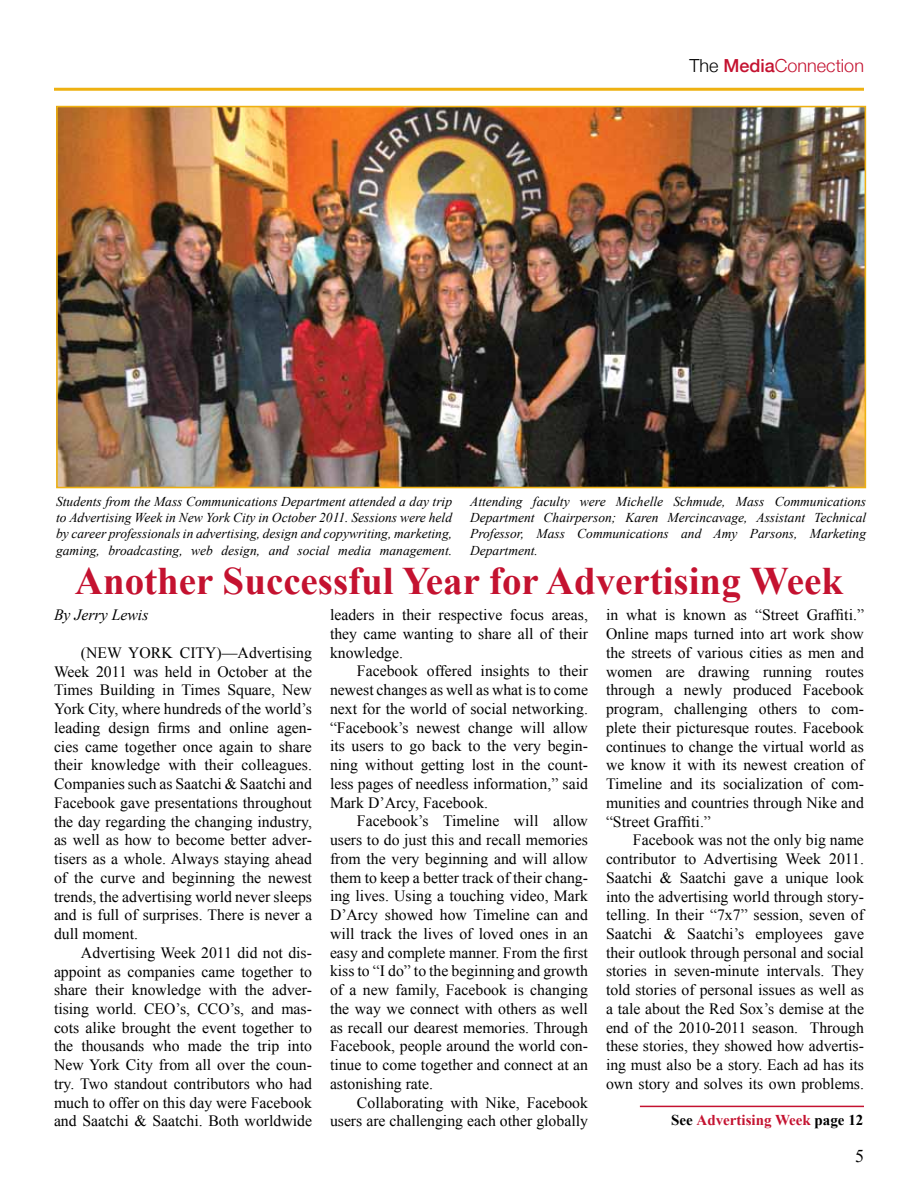
<style>
.page{position:relative;width:918px;height:1188px;background:#fff}
.page>*{position:absolute;margin:0;border:0;box-sizing:border-box;transform-origin:0 0}
.t1{font:700 39px "Times New Roman";color:#c41230}
.t2{font:300 18px "Helvetica Neue";color:#c41230}
.t3{font:18px "Times New Roman";color:#000}
.t4{font:15.75px/18.8px "Times New Roman";color:#000;text-align:justify}
.t5{font:italic 15.75px "Times New Roman";color:#000}
.t6{font:700 15px "Times New Roman";color:#c41230}
.t7{font:italic 13.5px/16.2px "Times New Roman";color:#000;text-align:justify}
.s1{color:#000}
.s2{font-weight:500}
</style>
<div class="page">
<hr style="left:54px;top:88px;width:810px;height:3px;background:#eeb111">
<img style="left:59px;top:109px;width:804px;height:376px">
<div style="left:56px;top:106px;width:810px;height:382px;border:2px solid #eeb111"></div>
<hr style="left:640px;top:1106px;width:224px;height:1px;background:#c41230">
<p class="t2" style="left:690px;top:55px;width:176px"><span class="s1">The</span> <span class="s2">Media</span>Connection</p>
<p class="t7" style="left:56px;top:493px;width:398px">Students from the Mass Communications Department attended a day trip to Advertising Week in New York City in October 2011. Sessions were held by career professionals in advertising, design and copywriting, marketing, gaming, broadcasting, web design, and social media management.</p>
<p class="t7" style="left:470px;top:493px;width:398px">Attending faculty were Michelle Schmude, Mass Communications Department Chairperson; Karen Mercincavage, Assistant Technical Professor, Mass Communications and Amy Parsons, Marketing Department.</p>
<h1 class="t1" style="left:75px;top:554px;width:770px">Another Successful Year for Advertising Week</h1>
<p class="t4" style="left:606px;top:605px;width:260px">in what is known as “Street Graffiti.” Online maps turned into art work show the streets of various cities as men and women are drawing running routes through a newly produced Facebook program, challenging others to com&shy;plete their picturesque routes. Facebook continues to change the virtual world as we know it with its newest creation of Timeline and its socialization of com&shy;munities and countries through Nike and “Street Graffiti.”</p>
<p class="t4" style="left:606px;top:830px;width:260px;text-indent:27px">Facebook was not the only big name contributor to Advertising Week 2011.<br>Saatchi &amp; Saatchi gave a unique look into the advertising world through story&shy;telling. In their “7x7” session, seven of Saatchi &amp; Saatchi’s employees gave their outlook through personal and social stories in seven-minute intervals. They told stories of personal issues as well as a tale about the Red Sox’s demise at the end of the 2010-2011 season. Through these stories, they showed how advertis&shy;ing must also be a story. Each ad has its own story and solves its own problems.</p>
<p class="t4" style="left:330px;top:605px;width:259px">leaders in their respective focus areas, they came wanting to share all of their knowledge.</p>
<p class="t4" style="left:330px;top:662px;width:260px;text-indent:27px">Facebook offered insights to their newest changes as well as what is to come next for the world of social networking. “Facebook’s newest change will allow its users to go back to the very begin&shy;ning without getting lost in the count&shy;less pages of needless information,” said Mark D’Arcy, Facebook.</p>
<p class="t4" style="left:330px;top:811px;width:260px;text-indent:27px">Facebook’s Timeline will allow users to do just this and recall memories from the very beginning and will allow them to keep a better track of their chang&shy;ing lives. Using a touching video, Mark D’Arcy showed how Timeline can and will track the lives of loved ones in an easy and complete manner. From the first kiss to “I do” to the beginning and growth of a new family, Facebook is changing the way we connect with others as well as recall our dearest memories. Through Facebook, people around the world con&shy;tinue to come together and connect at an astonishing rate.</p>
<p class="t4" style="left:330px;top:1093px;width:260px;text-align:right">Collaborating with Nike, Facebook users are challenging each other globally</p>
<p class="t5" style="left:54px;top:604px;width:96px">By Jerry Lewis</p>
<p class="t4" style="left:54px;top:643px;width:260px;text-indent:27px">(NEW YORK CITY)—Advertising Week 2011 was held in October at the Times Building in Times Square, New York City, where hundreds of the world’s leading design firms and online agen&shy;cies came together once again to share their knowledge with their colleagues.<br>Companies such as Saatchi &amp; Saatchi and Facebook gave presentations throughout the day regarding the changing industry, as well as how to become better adver&shy;tisers as a whole. Always staying ahead of the curve and beginning the newest trends, the advertising world never sleeps and is full of surprises. There is never a dull moment.</p>
<p class="t4" style="left:54px;top:943px;width:260px;text-indent:27px">Advertising Week 2011 did not dis&shy;appoint as companies came together to share their knowledge with the adver&shy;tising world. CEO’s, CCO’s, and mas&shy;cots alike brought the event together to the thousands who made the trip into New York City from all over the coun&shy;try. Two standout contributors who had much to offer on this day were Facebook and Saatchi &amp; Saatchi. Both worldwide</p>
<p class="t6" style="left:671px;top:1110px;width:194px"><span class="s1">See</span> Advertising Week <span class="s1">page 12</span></p>
<p class="t3" style="left:855px;top:1144px;width:10px">5</p>
</div>
